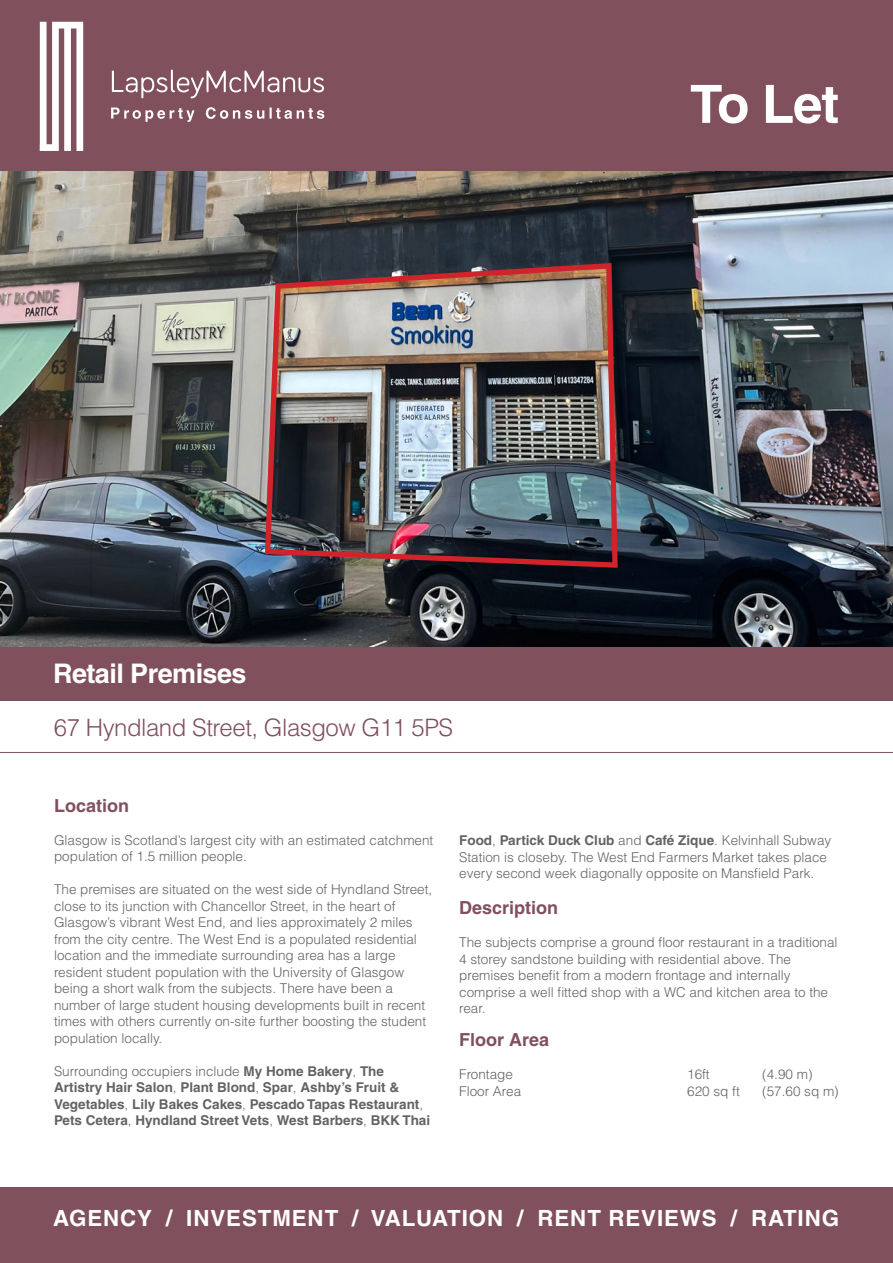
<style>
.page{position:relative;width:893px;height:1263px;background:#fff}
.page>*{position:absolute;margin:0;border:0;box-sizing:border-box;transform-origin:0 0}
.t1{font:700 52.8px "Helvetica LT";color:#fff}
.t2{font:700 27px "Helvetica LT";letter-spacing:-.02em;color:#fff}
.t3{font:300 24px "Helvetica LT";letter-spacing:-.02em;color:#80505d}
.t4{font:700 22.35px "Helvetica LT";letter-spacing:.04em;color:#fff}
.t5{font:700 18px "Helvetica LT";color:#80505d}
.t6{font:300 13.5px/16.5px "Helvetica LT";color:#646363}
.t7{font:700 13.5px/16.5px "Helvetica LT";color:#646363}
.s1{font-weight:300}
.s2{font-weight:700}
</style>
<div class="page">
<img style="left:0;top:171px;width:893px;height:476px">
<div style="left:0;top:1188px;width:893px;height:75px;background:#80505d"></div>
<div style="left:0;top:0;width:893px;height:171px;background:#80505d"></div>
<svg style="left:40px;top:22px;width:43px;height:129px"></svg>
<svg style="left:112px;top:70px;width:212px;height:28px"></svg>
<svg style="left:111px;top:107px;width:213px;height:15px"></svg>
<img style="left:262px;top:260px;width:358px;height:310px">
<hr style="left:0;top:752px;width:893px;height:1px;background:#80505d">
<div style="left:0;top:647px;width:893px;height:53px;background:#80505d"></div>
<h2 class="t2" style="left:53px;top:657px;width:195px">Retail Premises</h2>
<h3 class="t3" style="left:54px;top:712px;width:401px">67 Hyndland Street, Glasgow G11 5PS</h3>
<h1 class="t1" style="left:690px;top:72px;width:150px">To Let</h1>
<h3 class="t5" style="left:54px;top:794px;width:77px">Location</h3>
<p class="t6" style="left:54px;top:832px;width:381px">Glasgow is Scotland’s largest city with an estimated catchment population of 1.5 million people.</p>
<p class="t6" style="left:54px;top:881px;width:380px">The premises are situated on the west side of Hyndland Street, close to its junction with Chancellor Street, in the heart of Glasgow’s vibrant West End, and lies approximately 2 miles from the city centre. The West End is a populated residential location and the immediate surrounding area has a large resident student population with the University of Glasgow being a short walk from the subjects. There have been a number of large student housing developments built in recent times with others currently on-site further boosting the student population locally.</p>
<p class="t7" style="left:54px;top:1062px;width:378px"><span class="s1">Surrounding occupiers include</span> My Home Bakery<span class="s1">,</span> The Artistry Hair Salon<span class="s1">,</span> Plant Blond<span class="s1">,</span> Spar<span class="s1">,</span> Ashby’s Fruit &amp; Vegetables<span class="s1">,</span> Lily Bakes Cakes<span class="s1">,</span> Pescado Tapas Restaurant<span class="s1">, </span>Pets Cetera<span class="s1">,</span> Hyndland Street Vets<span class="s1">,</span> West Barbers<span class="s1">,</span> BKK Thai</p>
<p class="t6" style="left:459px;top:832px;width:374px"><span class="s2">Food</span>, <span class="s2">Partick Duck Club</span> and <span class="s2">Café Zique</span>. Kelvinhall Subway<br>Station is closeby. The West End Farmers Market takes place every second week diagonally opposite on Mansfield Park.</p>
<h3 class="t5" style="left:459px;top:897px;width:101px">Description</h3>
<p class="t6" style="left:459px;top:934px;width:380px">The subjects comprise a ground floor restaurant in a traditional 4 storey sandstone building with residential above. The premises benefit from a modern frontage and internally comprise a well fitted shop with a WC and kitchen area to the rear.</p>
<h3 class="t5" style="left:459px;top:1029px;width:92px">Floor Area</h3>
<p class="t6" style="left:459px;top:1066px;width:55px">Frontage</p>
<p class="t6" style="left:687px;top:1066px;width:24px">16ft</p>
<p class="t6" style="left:762px;top:1066px;width:52px">(4.90 m)</p>
<p class="t6" style="left:459px;top:1082px;width:64px">Floor Area</p>
<p class="t6" style="left:687px;top:1082px;width:54px">620 sq ft</p>
<p class="t6" style="left:762px;top:1082px;width:78px">(57.60 sq m)</p>
<h3 class="t4" style="left:53px;top:1204px;width:787px">AGENCY / INVESTMENT / VALUATION / RENT REVIEWS / RATING</h3>
</div>
